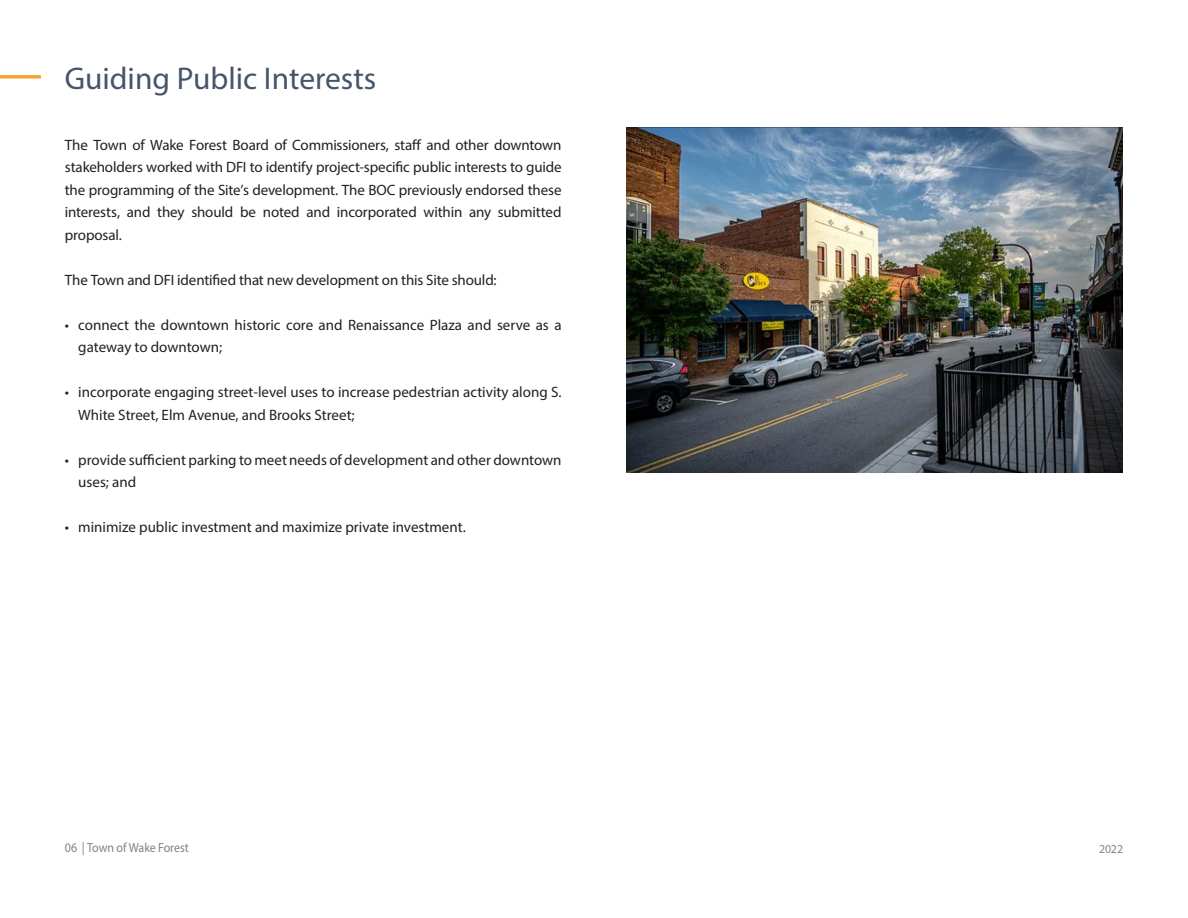
<style>
.page{position:relative;width:1188px;height:918px;background:#fff}
.page>*{position:absolute;margin:0;border:0;box-sizing:border-box;transform-origin:0 0}
.t1{font:31.5px "Myriad Pro";color:#45556c}
.t2{font:15px/22.5px "Myriad Pro";color:#231f20}
.t3{font:13.2px "Myriad Pro";letter-spacing:-.005em;color:#808285;scale:.91 1}
.t4{font:12px "Myriad Pro";color:#808285}
</style>
<div class="page">
<hr style="left:0;top:75px;width:41px;height:3px;background:#f9a22d">
<img style="left:626px;top:127px;width:497px;height:346px">
<p class="t1" style="left:65px;top:59px;width:313px">Guiding Public Interests</p>
<p class="t2" style="left:65px;top:133px;width:498px;text-align:justify">The Town of Wake Forest Board of Commissioners, staff and other downtown stakeholders worked with DFI to identify project-specific public interests to guide the programming of the Site’s development. The BOC previously endorsed these interests, and they should be noted and incorporated within any submitted proposal.</p>
<p class="t2" style="left:65px;top:268px;width:433px">The Town and DFI identified that new development on this Site should:</p>
<p class="t2" style="left:78px;top:313px;width:485px;text-indent:-14px">• connect the downtown historic core and Renaissance Plaza and serve as a gateway to downtown;</p>
<p class="t2" style="left:78px;top:381px;width:485px;text-indent:-14px">• incorporate engaging street-level uses to increase pedestrian activity along S.<br>White Street, Elm Avenue, and Brooks Street;</p>
<p class="t2" style="left:78px;top:448px;width:485px;text-indent:-14px">• provide sufficient parking to meet needs of development and other downtown uses; and</p>
<p class="t2" style="left:65px;top:516px;width:402px">• minimize public investment and maximize private investment.</p>
<p class="t3" style="left:65px;top:840px;width:138px">06 | Town of Wake Forest</p>
<p class="t4" style="left:1099px;top:842px;width:26px">2022</p>
</div>
